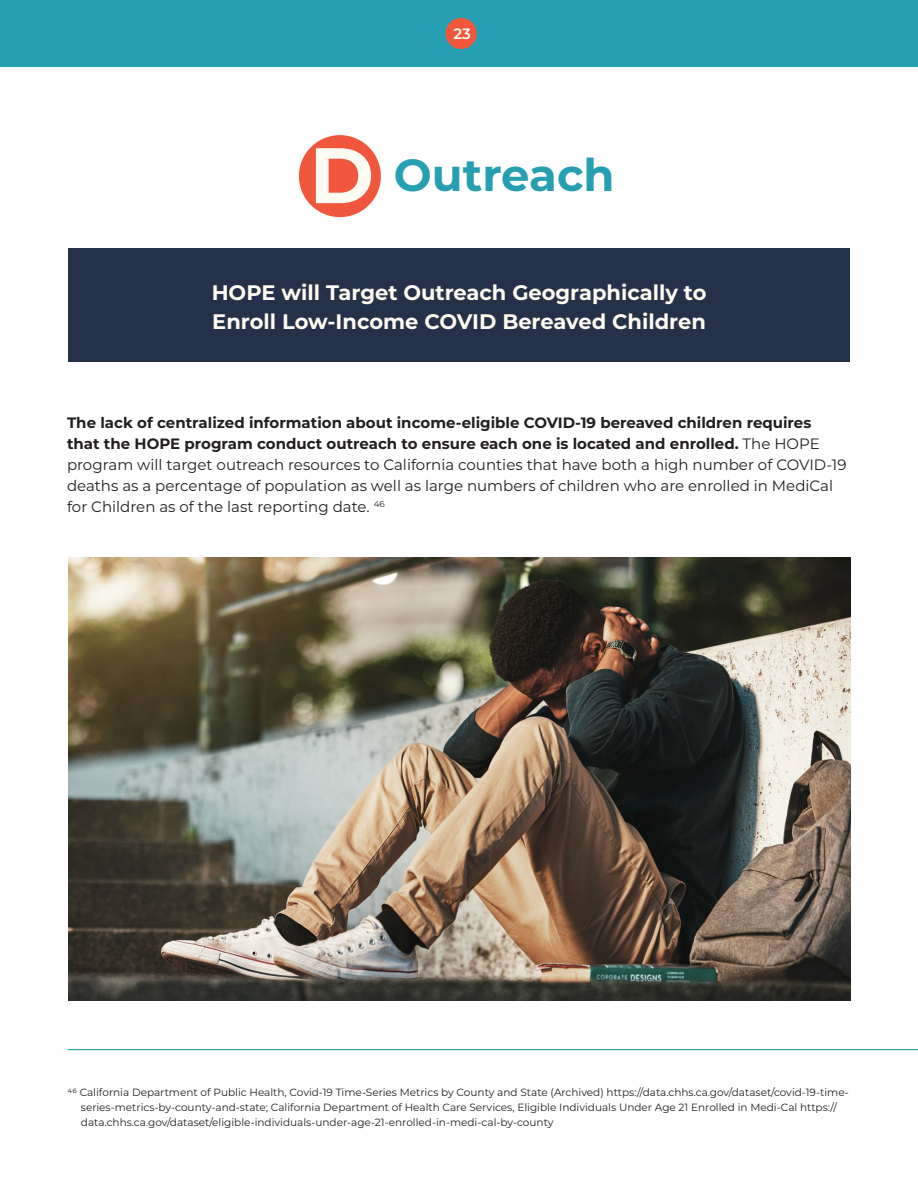
<style>
.page{position:relative;width:918px;height:1188px;background:#fff}
.page>*{position:absolute;margin:0;border:0;box-sizing:border-box;transform-origin:0 0}
._29_Bold_Left{font:700 78.45px "Montserrat";color:#fefbf2}
._16_Bold_20_Left{font:700 45px "Montserrat";color:#279fb2}
._16_Bold_20_Left-2{font:700 21px/28.5px "Montserrat";color:#fefbf2}
._10_Reg_14_Left{font:15px/21px "Montserrat";color:#231f20}
._29_Bold_Left-2{font:600 15px "Montserrat";color:#fefbf2}
._29_Bold_Left-3{font:10.5px/15px "Montserrat";color:#231f20}
.s1{font-weight:700}
</style>
<div class="page">
<div style="left:0;top:0;width:918px;height:67px;background:#279fb2"></div>
<div style="left:446px;top:18px;width:31px;height:31px;background:#f0573c;border-radius:50%"></div>
<hr style="left:68px;top:1049px;width:850px;height:1px;background:#279fb2">
<div style="left:68px;top:249px;width:782px;height:113px;background:#253148"></div>
<img style="left:68px;top:557px;width:783px;height:443px">
<div style="left:299px;top:135px;width:82px;height:82px;background:#f0573c;border-radius:50%"></div>
<p class="_29_Bold_Left-2" style="left:453px;top:23px;width:19px">23</p>
<p class="_29_Bold_Left" style="left:309px;top:119px;width:66px">D</p>
<p class="_16_Bold_20_Left" style="left:394px;top:142px;width:222px">Outreach</p>
<p class="_16_Bold_20_Left-2" style="left:212px;top:277px;width:496px">HOPE will Target Outreach Geographically to<br>Enroll Low-Income COVID Bereaved Children</p>
<p class="_10_Reg_14_Left" style="left:67px;top:411px;width:781px"><span class="s1">The lack of centralized information about income-eligible COVID-19 bereaved children requires that the HOPE program conduct outreach to ensure each one is located and enrolled.</span> The HOPE program will target outreach resources to California counties that have both a high number of COVID-19 deaths as a percentage of population as well as large numbers of children who are enrolled in MediCal for Children as of the last reporting date. <sup>46</sup></p>
<p class="_29_Bold_Left-3" style="left:81px;top:1084px;width:769px;text-indent:-13px">46 California Department of Public Health, Covid-19 Time-Series Metrics by County and State (Archived) https://data.chhs.ca.gov/dataset/covid-19-time&shy;series-metrics-by-county-and-state; California Department of Health Care Services, Eligible Individuals Under Age 21 Enrolled in Medi-Cal https:// data.chhs.ca.gov/dataset/eligible-individuals-under-age-21-enrolled-in-medi-cal-by-county</p>
</div>
